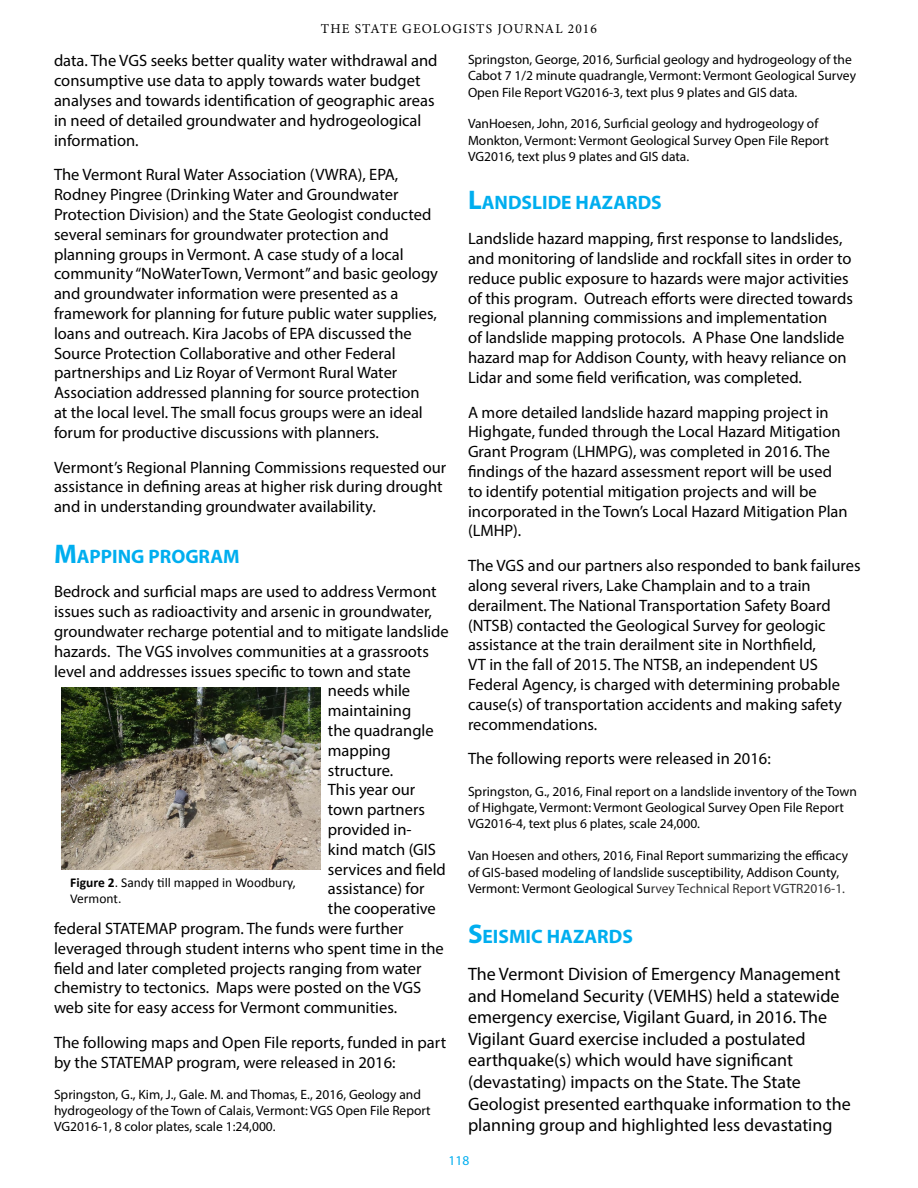
<style>
.page{position:relative;width:918px;height:1188px;background:#fff}
.page>*{position:absolute;margin:0;border:0;box-sizing:border-box;transform-origin:0 0}
.t1{font:700 19.5px "Myriad Pro";color:#00aeef}
.t2{font:18px/21.6px "Myriad Pro";color:#000}
.t3{font:16.5px/19.8px "Myriad Pro";color:#000}
.t4{font:13.5px/16.2px "Myriad Pro";color:#000}
.t5{font:13.5px/16.2px "Calibri";color:#000}
.t6{font:13.5px "Minion Pro";letter-spacing:.08em;color:#000}
.t7{font:13.5px "Myriad Pro";color:#00aeef}
.s1{font-size:27px}
.s2{color:#333}
.s3{font-weight:700}
</style>
<div class="page">
<img style="left:61px;top:688px;width:259px;height:181px">
<p class="t6" style="left:321px;top:20px;width:278px">THE STATE GEOLOGISTS JOURNAL 2016</p>
<p class="t3" style="left:54px;top:51px;width:385px">data. The VGS seeks better quality water withdrawal and consumptive use data to apply towards water budget analyses and towards identification of geographic areas in need of detailed groundwater and hydrogeological information.</p>
<p class="t3" style="left:54px;top:165px;width:386px">The Vermont Rural Water Association (VWRA), EPA, Rodney Pingree (Drinking Water and Groundwater Protection Division) and the State Geologist conducted several seminars for groundwater protection and planning groups in Vermont. A case study of a local community “NoWaterTown, Vermont” and basic geology and groundwater information were presented as a framework for planning for future public water supplies, loans and outreach. Kira Jacobs of EPA discussed the Source Protection Collaborative and other Federal partnerships and Liz Royar of Vermont Rural Water Association addressed planning for source protection<br>at the local level. The small focus groups were an ideal forum for productive discussions with planners.</p>
<p class="t3" style="left:54px;top:457px;width:394px">Vermont’s Regional Planning Commissions requested our assistance in defining areas at higher risk during drought and in understanding groundwater availability.</p>
<p class="t1" style="left:54px;top:543px;width:187px"><span class="s1">M</span>APPING PROGRAM</p>
<p class="t3" style="left:54px;top:582px;width:384px">Bedrock and surficial maps are used to address Vermont</p>
<p class="t3" style="left:54px;top:601px;width:380px">issues such as radioactivity and arsenic in groundwater,</p>
<p class="t3" style="left:54px;top:621px;width:396px">groundwater recharge potential and to mitigate landslide</p>
<p class="t3" style="left:54px;top:641px;width:376px">hazards. The VGS involves communities at a grassroots</p>
<p class="t3" style="left:54px;top:661px;width:358px">level and addresses issues specific to town and state</p>
<p class="t3" style="left:328px;top:681px;width:84px">needs while</p>
<p class="t3" style="left:328px;top:700px;width:85px">maintaining</p>
<p class="t3" style="left:328px;top:720px;width:107px">the quadrangle</p>
<p class="t3" style="left:328px;top:740px;width:64px">mapping</p>
<p class="t3" style="left:328px;top:760px;width:67px">structure.</p>
<p class="t3" style="left:328px;top:780px;width:89px">This year our</p>
<p class="t3" style="left:328px;top:799px;width:99px">town partners</p>
<p class="t3" style="left:328px;top:819px;width:85px">provided in-</p>
<p class="t3" style="left:328px;top:839px;width:110px">kind match (GIS</p>
<p class="t3" style="left:328px;top:859px;width:120px">services and field</p>
<p class="t3" style="left:328px;top:879px;width:98px">assistance) for</p>
<p class="t3" style="left:328px;top:898px;width:110px">the cooperative</p>
<p class="t3" style="left:54px;top:918px;width:351px">federal STATEMAP program. The funds were further</p>
<p class="t3" style="left:54px;top:938px;width:391px">leveraged through student interns who spent time in the</p>
<p class="t3" style="left:54px;top:958px;width:369px">field and later completed projects ranging from water</p>
<p class="t3" style="left:54px;top:978px;width:369px">chemistry to tectonics. Maps were posted on the VGS</p>
<p class="t3" style="left:54px;top:997px;width:345px">web site for easy access for Vermont communities.</p>
<p class="t3" style="left:54px;top:1032px;width:394px">The following maps and Open File reports, funded in part by the STATEMAP program, were released in 2016:</p>
<p class="t4" style="left:54px;top:1086px;width:378px">Springston, G., Kim, J., Gale. M. and Thomas, E., 2016, Geology and hydrogeology of the Town of Calais, Vermont: VGS Open File Report<br>VG2016-1, 8 color plates, scale 1:24,000.</p>
<p class="t4" style="left:468px;top:51px;width:390px">Springston, George, 2016, Surficial geology and hydrogeology of the<br>Cabot 7 1/2 minute quadrangle, Vermont: Vermont Geological Survey<br>Open File Report VG2016-3, text plus 9 plates and GIS data.</p>
<p class="t4" style="left:468px;top:115px;width:363px">VanHoesen, John, 2016, Surficial geology and hydrogeology of<br>Monkton, Vermont: Vermont Geological Survey Open File Report<br>VG2016, text plus 9 plates and GIS data.</p>
<p class="t1" style="left:468px;top:190px;width:195px"><span class="s1">L</span>ANDSLIDE HAZARDS</p>
<p class="t3" style="left:468px;top:228px;width:386px">Landslide hazard mapping, first response to landslides, and monitoring of landslide and rockfall sites in order to reduce public exposure to hazards were major activities of this program. Outreach efforts were directed towards regional planning commissions and implementation<br>of landslide mapping protocols. A Phase One landslide hazard map for Addison County, with heavy reliance on Lidar and some field verification, was completed.</p>
<p class="t3" style="left:468px;top:402px;width:381px">A more detailed landslide hazard mapping project in Highgate, funded through the Local Hazard Mitigation Grant Program (LHMPG), was completed in 2016. The findings of the hazard assessment report will be used to identify potential mitigation projects and will be incorporated in the Town’s Local Hazard Mitigation Plan (LMHP).</p>
<p class="t3" style="left:468px;top:555px;width:394px">The VGS and our partners also responded to bank failures along several rivers, Lake Champlain and to a train derailment. The National Transportation Safety Board (NTSB) contacted the Geological Survey for geologic assistance at the train derailment site in Northfield,<br>VT in the fall of 2015. The NTSB, an independent US Federal Agency, is charged with determining probable cause(s) of transportation accidents and making safety recommendations.</p>
<p class="t3" style="left:468px;top:749px;width:304px">The following reports were released in 2016:</p>
<p class="t4" style="left:468px;top:783px;width:390px">Springston, G., 2016, Final report on a landslide inventory of the Town of Highgate, Vermont: Vermont Geological Survey Open File Report<br>VG2016-4, text plus 6 plates, scale 24,000.</p>
<p class="t4" style="left:468px;top:847px;width:382px">Van Hoesen and others, 2016, Final Report summarizing the efficacy of GIS-based modeling of landslide susceptibility, Addison County,<br>Vermont: Vermont Geological Su<span class="s2">rvey Technical Report VGTR2016-1.</span></p>
<p class="t1" style="left:468px;top:924px;width:166px"><span class="s1">S</span>EISMIC HAZARDS</p>
<p class="t2" style="left:468px;top:963px;width:384px">The Vermont Division of Emergency Management and Homeland Security (VEMHS) held a statewide emergency exercise, Vigilant Guard, in 2016. The Vigilant Guard exercise included a postulated earthquake(s) which would have significant (devastating) impacts on the State. The State Geologist presented earthquake information to the planning group and highlighted less devastating</p>
<p class="t5" style="left:70px;top:874px;width:227px"><span class="s3">Figure 2</span>. Sandy till mapped in Woodbury,<br>Vermont.</p>
<p class="t7" style="left:449px;top:1152px;width:22px">118</p>
</div>
